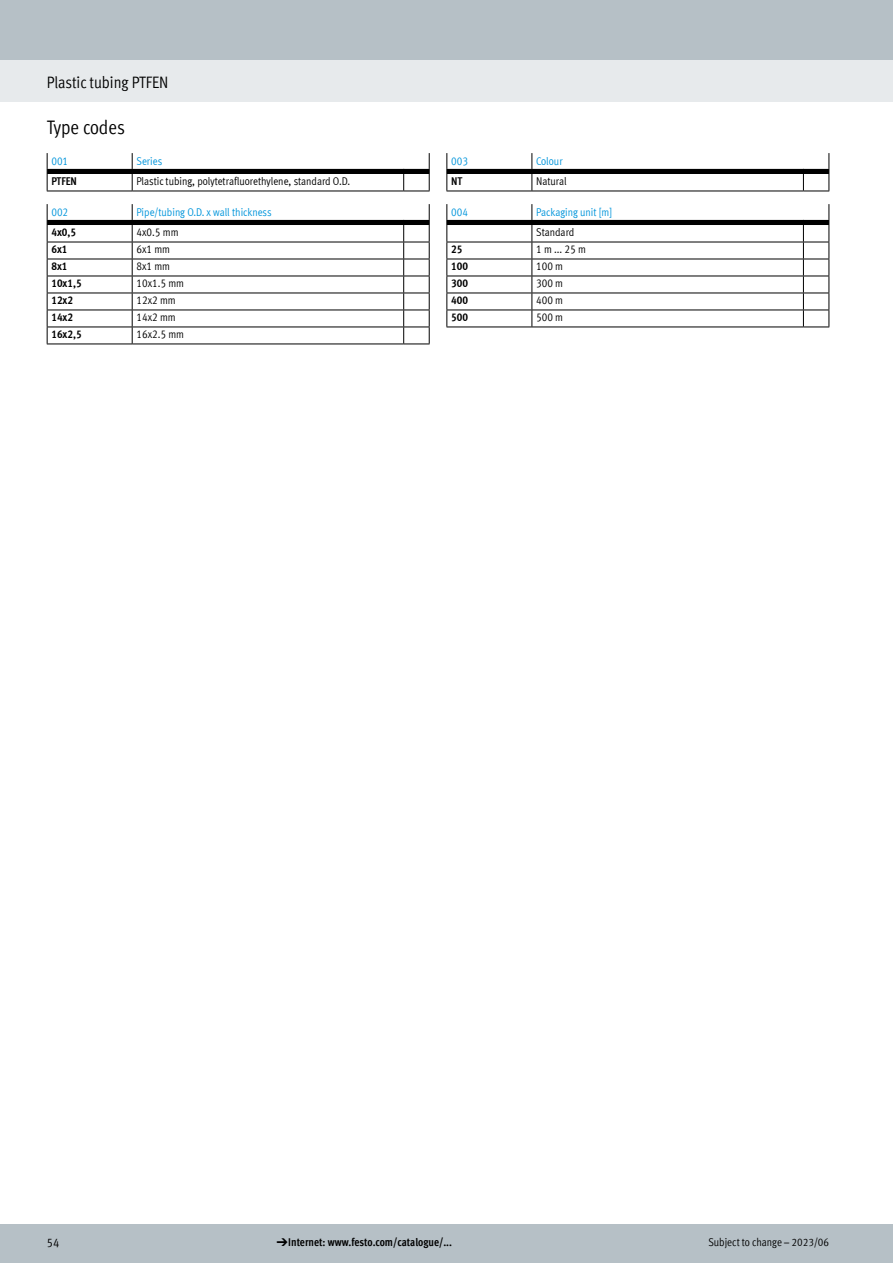
<style>
.page{position:relative;width:893px;height:1263px;background:#fff}
.page>*{position:absolute;margin:0;border:0;box-sizing:border-box;transform-origin:0 0}
.FES_title_section{font:condensed 19.5px "Festo";color:#000}
.FES_title_family{font:condensed 16.5px "Festo";letter-spacing:-.005em;color:#000}
.t1{font:condensed 12.75px "Festo";color:#000}
.t2{font:11.25px "Meta Cond LF";color:#000}
.t3{font:11.25px/20.5px "Meta Cond LF";color:#0095db}
.t4{font:700 11.25px "Meta Cond LF";color:#000}
.t5{font:700 condensed 11.25px "Festo";color:#000}
.t6{font:condensed 11.25px "Festo";letter-spacing:-.005em;color:#000}
.s1{color:#000}
.s2{font-family:"Meto Pict 182";font-weight:400;font-stretch:normal}
</style>
<div class="page">
<div style="left:0;top:1225px;width:893px;height:38px;background:#b6c0c6"></div>
<div style="left:0;top:60px;width:893px;height:42px;background:#e7eaec"></div>
<div style="left:0;top:0;width:893px;height:60px;background:#b6c0c6"></div>
<svg style="left:47px;top:153px;width:383px;height:39px"></svg>
<svg style="left:47px;top:204px;width:383px;height:141px"></svg>
<svg style="left:446px;top:153px;width:383px;height:39px"></svg>
<svg style="left:446px;top:204px;width:383px;height:124px"></svg>
<p class="FES_title_family" style="left:47px;top:71px;width:123px">Plastic tubing PTFEN</p>
<p class="FES_title_section" style="left:47px;top:113px;width:80px">Type codes</p>
<p class="t3" style="left:51px;top:150px;width:18px">001</p>
<p class="t3" style="left:136px;top:150px;width:27px">Series</p>
<p class="t4" style="left:51px;top:174px;width:27px">PTFEN</p>
<p class="t2" style="left:136px;top:174px;width:215px">Plastic tubing, polytetrafluorethylene, standard O.D.</p>
<p class="t3" style="left:51px;top:201px;width:18px">002</p>
<p class="t3" style="left:136px;top:201px;width:137px">Pipe/tubing O.D. x wall thickness</p>
<p class="t4" style="left:51px;top:225px;width:26px">4x0,5</p>
<p class="t2" style="left:136px;top:225px;width:44px">4x0.5 mm</p>
<p class="t4" style="left:51px;top:242px;width:18px">6x1</p>
<p class="t2" style="left:136px;top:242px;width:35px">6x1 mm</p>
<p class="t4" style="left:51px;top:259px;width:18px">8x1</p>
<p class="t2" style="left:136px;top:259px;width:35px">8x1 mm</p>
<p class="t4" style="left:51px;top:276px;width:32px">10x1,5</p>
<p class="t2" style="left:136px;top:276px;width:49px">10x1.5 mm</p>
<p class="t4" style="left:51px;top:293px;width:23px">12x2</p>
<p class="t2" style="left:136px;top:293px;width:41px">12x2 mm</p>
<p class="t4" style="left:51px;top:310px;width:23px">14x2</p>
<p class="t2" style="left:136px;top:310px;width:41px">14x2 mm</p>
<p class="t4" style="left:51px;top:327px;width:32px">16x2,5</p>
<p class="t2" style="left:136px;top:327px;width:49px">16x2.5 mm</p>
<p class="t3" style="left:451px;top:150px;width:18px">003</p>
<p class="t3" style="left:536px;top:150px;width:28px">Colour</p>
<p class="t4" style="left:451px;top:174px;width:13px">NT</p>
<p class="t2" style="left:536px;top:174px;width:32px">Natural</p>
<p class="t3" style="left:451px;top:201px;width:18px">004</p>
<p class="t3" style="left:536px;top:201px;width:77px">Packaging unit [m]<br><span class="s1">Standard</span></p>
<p class="t4" style="left:451px;top:242px;width:13px">25</p>
<p class="t2" style="left:536px;top:242px;width:51px">1 m ... 25 m</p>
<p class="t4" style="left:451px;top:259px;width:18px">100</p>
<p class="t2" style="left:536px;top:259px;width:29px">100 m</p>
<p class="t4" style="left:451px;top:276px;width:18px">300</p>
<p class="t2" style="left:536px;top:276px;width:29px">300 m</p>
<p class="t4" style="left:451px;top:293px;width:18px">400</p>
<p class="t2" style="left:536px;top:293px;width:29px">400 m</p>
<p class="t4" style="left:451px;top:310px;width:18px">500</p>
<p class="t2" style="left:536px;top:310px;width:29px">500 m</p>
<p class="t1" style="left:47px;top:1233px;width:14px">54</p>
<p class="t5" style="left:276px;top:1234px;width:177px"><span class="s2">d</span> Internet: www.festo.com/catalogue/...</p>
<p class="t6" style="left:708px;top:1234px;width:122px">Subject to change – 2023/06</p>
</div>
